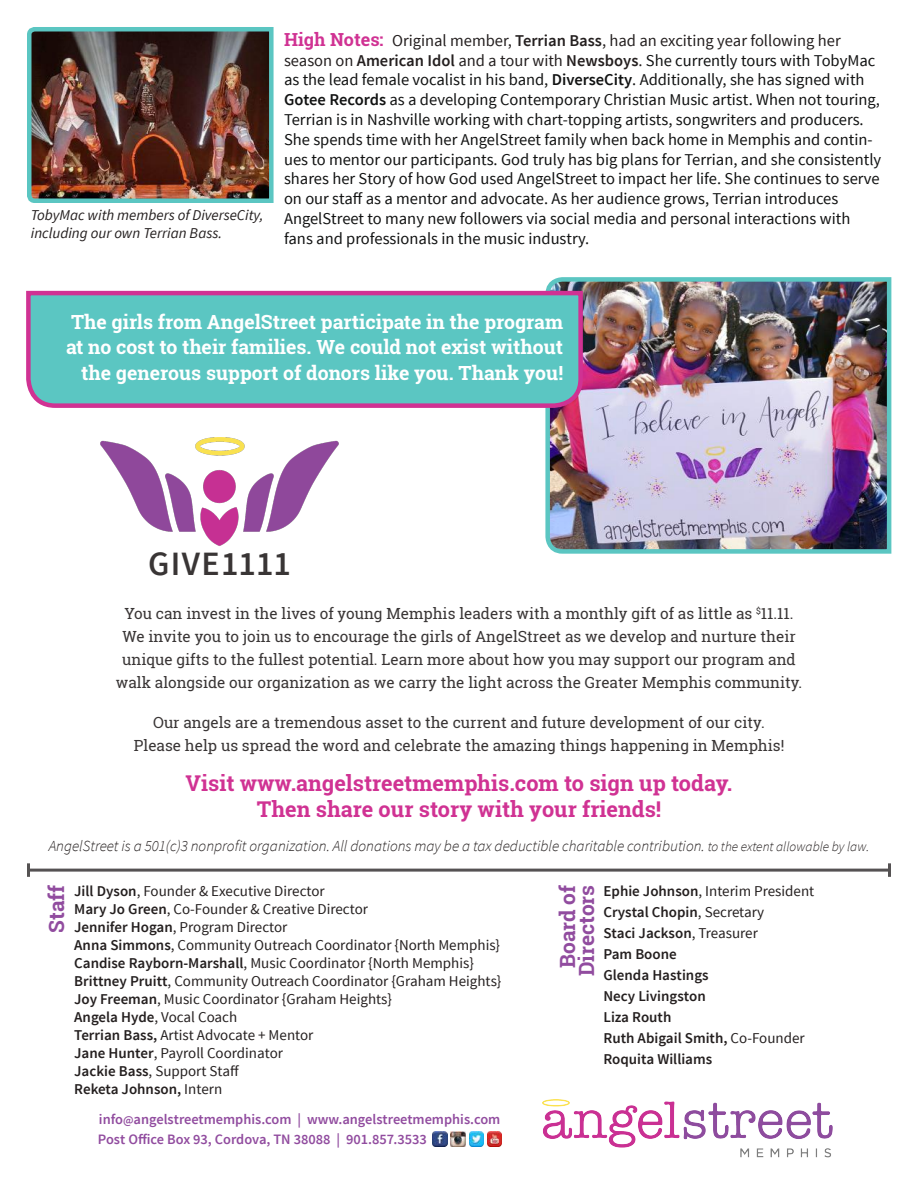
<style>
.page{position:relative;width:918px;height:1188px;background:#fff}
.page>*{position:absolute;margin:0;border:0;box-sizing:border-box;transform-origin:0 0}
.t1{font:600 34.05px "Source Sans Pro";letter-spacing:.04em;color:#393535}
.t2{font:700 21.75px/25.8px "Roboto Slab";color:#d03293;text-align:center}
.t3{font:700 21px/19.2px "Roboto Slab";color:#914c9f;text-align:center}
.t4{font:700 19.5px/25.5px "Roboto Slab";color:#fff;text-align:right}
.t5{font:16.5px/19.8px "Source Sans Pro";color:#111212}
.t6{font:15.3px/23px "Roboto Slab";color:#393535;text-align:center}
.t7{font:italic 300 15.3px "Source Sans Pro";color:#241f1f}
.t8{font:15px/18px "Source Sans Pro";color:#241f1f}
.t9{font:600 15px/21px "Source Sans Pro";color:#241f1f}
.t10{font:italic 15px/18px "Source Sans Pro";color:#241f1f}
.t11{font:600 14.4px/19.6px "Source Sans Pro";color:#914c9f}
.s1{font-family:"Roboto Slab";font-weight:700;font-size:18px;color:#d03293}
.s2{color:#241f1f}
.s3{font-weight:600;color:#241f1f}
.s4{font-weight:600}
.s5{font-size:13.5px}
.s6{font-size:12px}
.s7{font-weight:400}
</style>
<div class="page">
<img style="left:27px;top:27px;width:247px;height:176px">
<img style="left:545px;top:277px;width:347px;height:277px">
<svg style="left:26px;top:289px;width:559px;height:121px;background:#6bb9bf"></svg>
<img style="left:100px;top:438px;width:239px;height:108px">
<hr style="left:28px;top:869px;width:862px;height:3px;background:#555253">
<hr style="left:27px;top:863px;width:3px;height:14px;background:#555253">
<hr style="left:888px;top:863px;width:3px;height:14px;background:#555253">
<img style="left:543px;top:1099px;width:290px;height:59px">
<img style="left:433px;top:1132px;width:14px;height:14px">
<img style="left:451px;top:1132px;width:14px;height:14px">
<img style="left:469px;top:1132px;width:14px;height:14px">
<img style="left:487px;top:1132px;width:14px;height:14px">
<p class="t10" style="left:31px;top:206px;width:234px">TobyMac with members of DiverseCity, including our own Terrian Bass.</p>
<p class="t5" style="left:284px;top:31px;width:599px"><span class="s1">High Notes:</span> <span class="s2">Original member,</span> <span class="s3">Terrian Bass</span><span class="s2">, had an exciting year following her season on</span> <span class="s3">American Idol</span> <span class="s2">and a tour with</span> <span class="s3">Newsboys</span><span class="s2">.</span> She currently tours with TobyMac as the lead female vocalist in his band, <span class="s4">DiverseCity</span>. Additionally, she has signed with <span class="s4">Gotee Records</span> as a developing Contemporary Christian Music artist. When not touring, Terrian is in Nashville working with chart-topping artists, songwriters and producers.<br>She spends time with her AngelStreet family when back home in Memphis and contin&shy;ues to mentor our participants. God truly has big plans for Terrian, and she consistently shares her Story of how God used AngelStreet to impact her life. She continues to serve on our staff as a mentor and advocate. As her audience grows, Terrian introduces AngelStreet to many new followers via social media and personal interactions with fans and professionals in the music industry.</p>
<p class="t4" style="left:66px;top:309px;width:499px">The girls from AngelStreet participate in the program at no cost to their families. We could not exist without the generous support of donors like you. Thank you!</p>
<h1 class="t1" style="left:148px;top:543px;width:144px">GIVE1111</h1>
<p class="t6" style="left:116px;top:602px;width:688px">You can invest in the lives of young Memphis leaders with a monthly gift of as little as <sup>$</sup>11.11.<br>We invite you to join us to encourage the girls of AngelStreet as we develop and nurture their unique gifts to the fullest potential. Learn more about how you may support our program and walk alongside our organization as we carry the light across the Greater Memphis community.</p>
<p class="t6" style="left:134px;top:711px;width:652px">Our angels are a tremendous asset to the current and future development of our city.<br>Please help us spread the word and celebrate the amazing things happening in Memphis!</p>
<h2 class="t2" style="left:186px;top:770px;width:548px">Visit www.angelstreetmemphis.com to sign up today.<br>Then share our story with your friends!</h2>
<p class="t7" style="left:49px;top:837px;width:822px">AngelStreet is a 501(c)3 nonprofit organization. All donations may be a tax deductible charitable contribution. <span class="s5">to the extent allowable by law.</span></p>
<p class="t3" style="left:47px;top:933px;width:49px;rotate:-90deg">Staff</p>
<p class="t3" style="left:558px;top:976px;width:93px;rotate:-90deg">Board of<br>Directors</p>
<p class="t8" style="left:74px;top:883px;width:429px"><span class="s4">Jill Dyson</span>, Founder &amp; Executive Director<br><span class="s4">Mary Jo Green</span>, Co-Founder &amp; Creative Director<br><span class="s4">Jennifer Hogan</span>, Program Director<br><span class="s4">Anna Simmons</span>, Community Outreach Coordinator {North Memphis} <span class="s4">Candise Rayborn-Marshall</span>, Music Coordinator {North Memphis} <span class="s4">Brittney Pruitt</span>, Community Outreach Coordinator {Graham Heights} <span class="s4">Joy Freeman</span>, Music Coordinator {Graham Heights}<br><span class="s4">Angela Hyde</span>, Vocal Coach<br><span class="s4">Terrian Bass,</span> Artist Advocate + Mentor<br><span class="s4">Jane Hunter</span>, Payroll Coordinator<br><span class="s4">Jackie Bass</span>, Support Staff<br><span class="s4">Reketa Johnson,</span> Intern</p>
<p class="t11" style="left:98px;top:1110px;width:404px">info<span class="s6">@</span>angelstreetmemphis.com | www.angelstreetmemphis.com<br>Post Office Box 93, Cordova, TN 38088 | 901.857.3533</p>
<p class="t9" style="left:603px;top:881px;width:212px">Ephie Johnson<span class="s7">, Interim President<br></span>Crystal Chopin<span class="s7">, Secretary<br></span>Staci Jackson<span class="s7">, Treasurer<br></span>Pam Boone<br>Glenda Hastings<br>Necy Livingston<br>Liza Routh<br>Ruth Abigail Smith, <span class="s7">Co-Founder<br></span>Roquita Williams</p>
</div>
